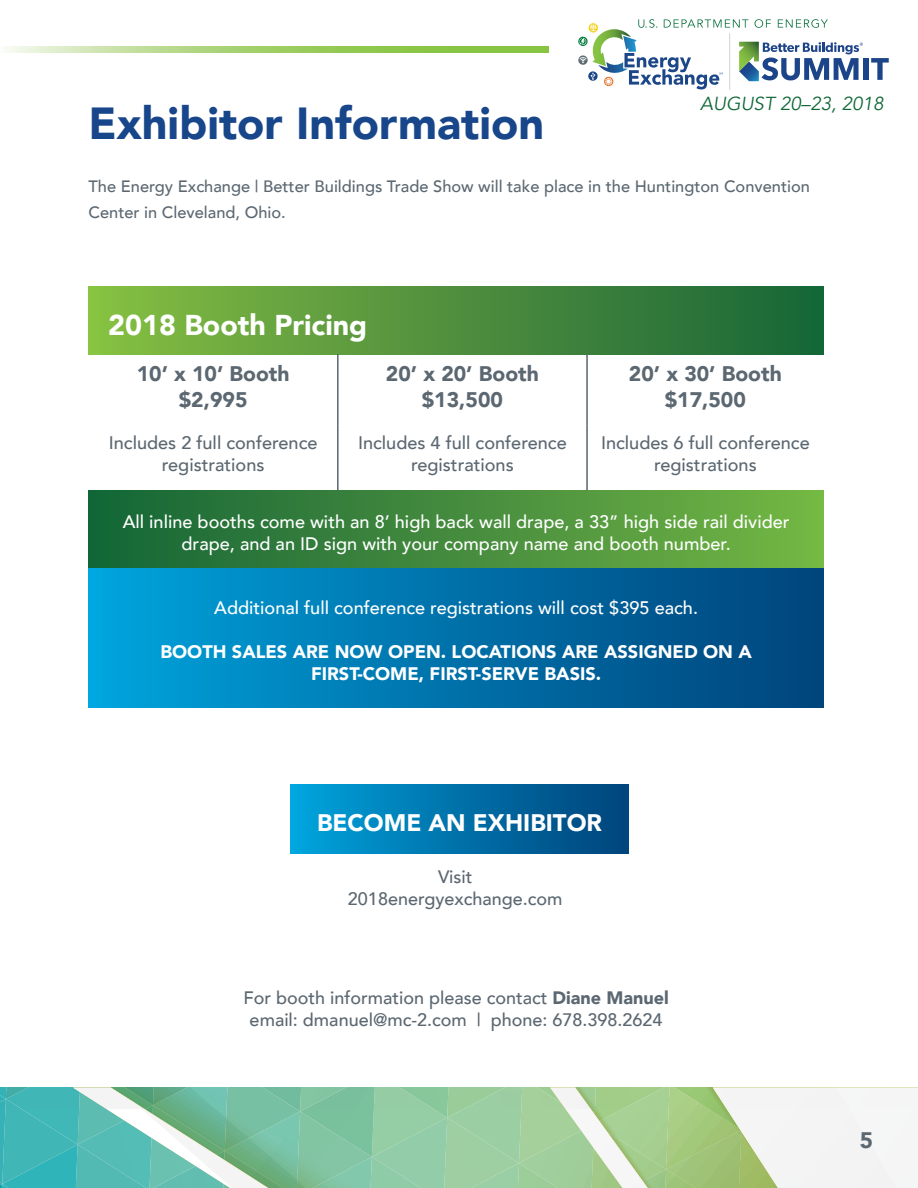
<style>
.page{position:relative;width:918px;height:1188px;background:#fff}
.page>*{position:absolute;margin:0;border:0;box-sizing:border-box;transform-origin:0 0}
.t1{font:900 44.85px "Avenir";color:#18468a}
.t2{font:900 28.65px "Avenir";color:#fff}
.t3{font:900 23.85px "Avenir";color:#fff}
.t4{font:900 22.35px "Avenir";color:#5b6771}
.t5{font:900 21.15px/25.3px "Avenir";color:#5b6771;text-align:center}
.t6{font:italic 18.75px "Avenir";color:#106736}
.t7{font:500 18.15px/21.8px "Avenir";color:#fff;text-align:center}
.t8{font:500 18.15px/21.8px "Avenir";color:#5b6771;text-align:center}
.t9{font:900 18.15px/21.8px "Avenir";color:#fff;text-align:center}
.t10{font:500 18px/21.6px "Avenir";color:#5b6771;text-align:center}
.t11{font:500 16.5px/25.8px "Avenir";color:#5b6771}
.s1{font-weight:900}
</style>
<div class="page">
<svg style="left:0;top:1088px;width:918px;height:100px"></svg>
<svg style="left:7px;top:46px;width:542px;height:6px;background:#a8d375"></svg>
<hr style="left:729px;top:33px;width:1px;height:57px;background:#d0d2d3">
<div style="left:863px;top:58px;width:5px;height:22px;background:#1c4589"></div>
<svg style="left:871px;top:58px;width:18px;height:22px"></svg>
<svg style="left:578px;top:19px;width:285px;height:70px"></svg>
<div style="left:89px;top:287px;width:735px;height:67px;background:linear-gradient(to right,#87be43,#176338)"></div>
<div style="left:89px;top:490px;width:735px;height:79px;background:linear-gradient(to right,#156437,#75b644)"></div>
<div style="left:89px;top:569px;width:735px;height:138px;background:linear-gradient(to right,#00a3dc,#004279)"></div>
<hr style="left:337px;top:354px;width:2px;height:71px;background:#5b6670">
<hr style="left:586px;top:354px;width:2px;height:71px;background:#5b6670">
<hr style="left:337px;top:425px;width:2px;height:65px;background:#5b6670">
<hr style="left:586px;top:425px;width:2px;height:65px;background:#5b6670">
<div style="left:291px;top:784px;width:337px;height:70px;background:linear-gradient(to right,#00a3dc,#00427a)"></div>
<p class="t6" style="left:700px;top:92px;width:185px">AUGUST 20–23, 2018</p>
<h1 class="t1" style="left:89px;top:85px;width:457px">Exhibitor Information</h1>
<p class="t11" style="left:89px;top:173px;width:723px">The Energy Exchange | Better Buildings Trade Show will take place in the Huntington Convention<br>Center in Cleveland, Ohio.</p>
<h2 class="t2" style="left:108px;top:300px;width:261px">2018 Booth Pricing</h2>
<p class="t5" style="left:137px;top:361px;width:154px">10’ x 10’ Booth $2,995</p>
<p class="t5" style="left:386px;top:361px;width:154px">20’ x 20’ Booth $13,500</p>
<p class="t5" style="left:629px;top:361px;width:154px">20’ x 30’ Booth $17,500</p>
<p class="t8" style="left:109px;top:431px;width:210px">Includes 2 full conference registrations</p>
<p class="t8" style="left:358px;top:431px;width:210px">Includes 4 full conference registrations</p>
<p class="t8" style="left:601px;top:431px;width:210px">Includes 6 full conference registrations</p>
<p class="t7" style="left:123px;top:510px;width:668px">All inline booths come with an 8’ high back wall drape, a 33” high side rail divider drape, and an ID sign with your company name and booth number.</p>
<p class="t7" style="left:214px;top:596px;width:485px">Additional full conference registrations will cost $395 each.</p>
<p class="t9" style="left:160px;top:640px;width:593px">BOOTH SALES ARE NOW OPEN. LOCATIONS ARE ASSIGNED ON A<br>FIRST-COME, FIRST-SERVE BASIS.</p>
<h3 class="t3" style="left:317px;top:802px;width:287px">BECOME AN EXHIBITOR</h3>
<p class="t10" style="left:348px;top:865px;width:216px">Visit<br>2018energyexchange.com</p>
<p class="t10" style="left:243px;top:986px;width:427px">For booth information please contact <span class="s1">Diane Manuel </span>email: dmanuel@mc-2.com | phone: 678.398.2624</p>
<p class="t4" style="left:860px;top:1122px;width:15px">5</p>
</div>
